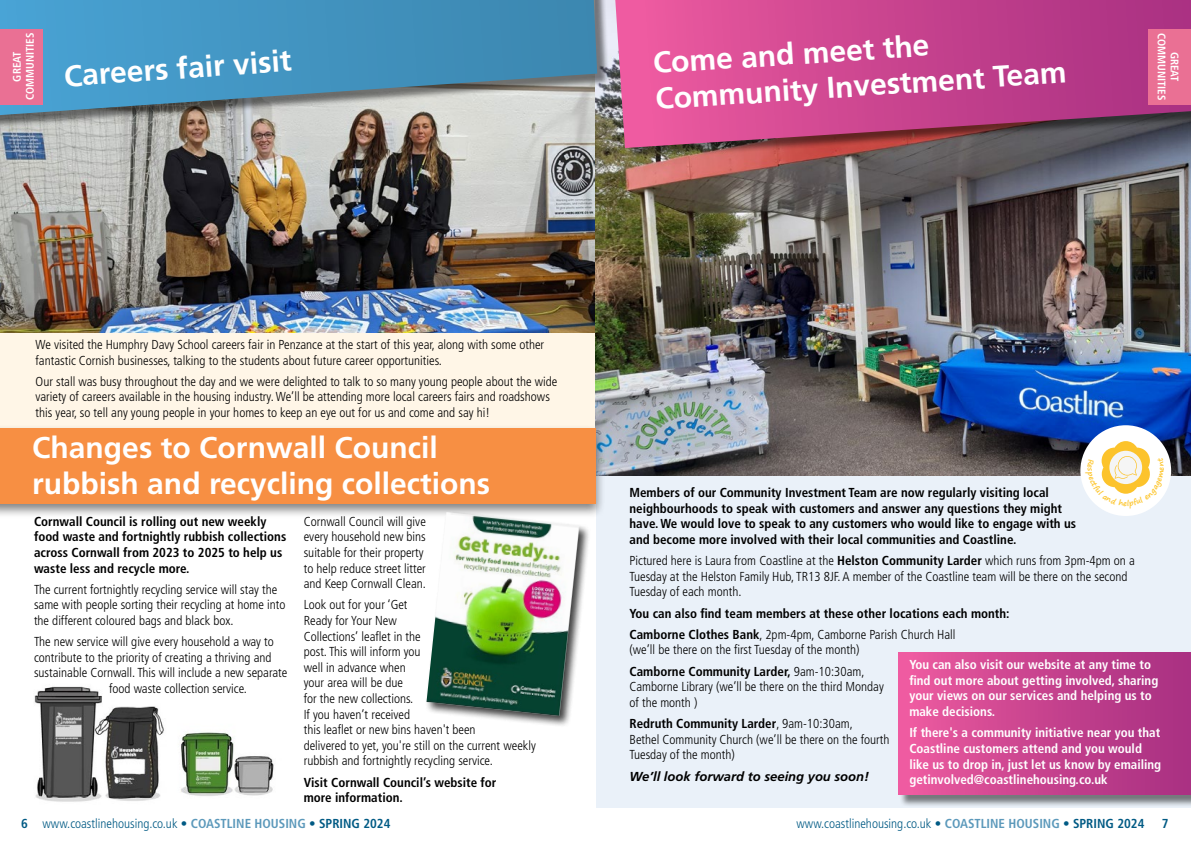
<style>
.page{position:relative;width:1191px;height:842px;background:#fff}
.page>*{position:absolute;margin:0;border:0;box-sizing:border-box;transform-origin:0 0}
.t1{font:700 30px/36.3px "Frutiger LT Std";color:#fff}
.t2{font:300 condensed 13px/15.6px "Frutiger LT Std";color:#000}
.t3{font:700 condensed 13px/15.6px "Frutiger LT Std";color:#000}
.t4{font:700 condensed 13px/15.6px "Frutiger LT Std";color:#fff}
.t5{font:300 condensed 13px "Frutiger LT Std";color:#005a84}
.t6{font:italic 700 13px "Frutiger LT Std";color:#000}
.t7{font:700 condensed 13px "Frutiger LT Std";color:#005a84}
.t8{font:700 condensed 11px/13.2px "Frutiger LT Std";color:#fff;text-align:center}
.s1{font-weight:700}
.s2{font-weight:300}
.s3{font-weight:700;color:#5c99bb}
</style>
<div class="page">
<div style="left:0;top:314px;width:595px;height:121px;background:#fff6e7"></div>
<img style="left:0;top:128px;width:595px;height:205px">
<div style="left:596px;top:388px;width:595px;height:435px;background:#eaf1f9"></div>
<div style="left:899px;top:654px;width:292px;height:153px;background:#000;opacity:.5"></div>
<div style="left:898px;top:652px;width:293px;height:143px;background:linear-gradient(to right,#ed5a9f,#a52e80)"></div>
<img style="left:595px;top:0;width:596px;height:476px">
<div style="left:0;top:0;width:609px;height:128px;background:#000;opacity:.5"></div>
<svg style="left:0;top:0;width:597px;height:115px;background:#5597bb"></svg>
<div style="left:616px;top:0;width:575px;height:160px;background:#000;opacity:.5"></div>
<svg style="left:615px;top:0;width:576px;height:148px;background:#be4787"></svg>
<div style="left:0;top:29px;width:43px;height:75px;background:#ea7094"></div>
<div style="left:1148px;top:29px;width:43px;height:75px;background:#ea7094"></div>
<div style="left:0;top:424px;width:605px;height:95px;background:#000;opacity:.5"></div>
<div style="left:0;top:428px;width:595px;height:76px;background:#f78f43"></div>
<div style="left:425px;top:510px;width:166px;height:218px;background:#000;opacity:.75"></div>
<img style="left:426px;top:512px;width:153px;height:204px">
<img style="left:34px;top:686px;width:240px;height:116px">
<div style="left:1080px;top:425px;width:91px;height:91px;background:#fff;border-radius:50%"></div>
<div style="left:0;top:809px;width:1191px;height:33px;background:#fff"></div>
<svg style="left:1085px;top:441px;width:79px;height:65px"></svg>
<p class="t8" style="left:10px;top:100px;width:69px;rotate:-90deg">GREAT<br>COMMUNITIES</p>
<p class="t8" style="left:1181px;top:33px;width:69px;rotate:90deg">GREAT<br>COMMUNITIES</p>
<h1 class="t1" style="left:651px;top:46px;width:413px;rotate:-4deg">Come and meet the<br>Community Investment Team</h1>
<h1 class="t1" style="left:63px;top:58px;width:229px;rotate:-4deg">Careers fair visit</h1>
<p class="t2" style="left:36px;top:337px;width:510px">We visited the Humphry Davy School careers fair in Penzance at the start of this year, along with some other fantastic Cornish businesses, talking to the students about future career opportunities.</p>
<p class="t2" style="left:36px;top:374px;width:523px">Our stall was busy throughout the day and we were delighted to talk to so many young people about the wide variety of careers available in the housing industry. We’ll be attending more local careers fairs and roadshows this year, so tell any young people in your homes to keep an eye out for us and come and say hi!</p>
<h1 class="t1" style="left:32px;top:430px;width:459px;line-height:36px">Changes to Cornwall Council rubbish and recycling collections</h1>
<p class="t3" style="left:629px;top:485px;width:448px">Members of our Community Investment Team are now regularly visiting local neighbourhoods to speak with customers and answer any questions they might have. We would love to speak to any customers who would like to engage with us and become more involved with their local communities and Coastline.</p>
<p class="t2" style="left:629px;top:553px;width:507px">Pictured here is Laura from Coastline at the <span class="s1">Helston Community Larder</span> which runs from 3pm-4pm on a<br>Tuesday at the Helston Family Hub, TR13 8JF. A member of the Coastline team will be there on the second<br>Tuesday of each month.</p>
<p class="t3" style="left:629px;top:602px;width:381px;line-height:21.3px">You can also find team members at these other locations each month:<br>Camborne Clothes Bank<span class="s2">, 2pm-4pm, Camborne Parish Church Hall</span></p>
<p class="t2" style="left:629px;top:639px;width:236px;line-height:21.3px">(we’ll be there on the first Tuesday of the month)<br><span class="s1">Camborne Community Larder,</span> 9am-10:30am,</p>
<p class="t2" style="left:629px;top:679px;width:256px">Camborne Library (we’ll be there on the third Monday of the month )</p>
<p class="t2" style="left:629px;top:716px;width:261px"><span class="s1">Redruth Community Larder</span>, 9am-10:30am,<br>Bethel Community Church (we’ll be there on the fourth<br>Tuesday of the month)</p>
<p class="t6" style="left:629px;top:768px;width:241px">We’ll look forward to seeing you soon!</p>
<p class="t2" style="left:304px;top:514px;width:124px">Cornwall Council will give every household new bins suitable for their property to help reduce street litter and Keep Cornwall Clean.</p>
<p class="t2" style="left:304px;top:597px;width:234px">Look out for your ‘Get<br>Ready for Your New<br>Collections’ leaflet in the<br>post. This will inform you<br>well in advance when<br>your area will be due<br>for the new collections.<br>If you haven’t received<br>this leaflet or new bins haven't been<br>delivered to yet, you're still on the current weekly rubbish and fortnightly recycling service.</p>
<p class="t3" style="left:304px;top:774px;width:194px">Visit Cornwall Council’s website for more information.</p>
<p class="t5" style="left:21px;top:816px;width:371px"><span class="s1">6</span> www.coastlinehousing.co.uk <span class="s1">•</span> <span class="s3">COASTLINE HOUSING</span> <span class="s1">• SPRING 2024</span></p>
<p class="t5" style="left:796px;top:816px;width:349px">www.coastlinehousing.co.uk <span class="s1">•</span> <span class="s3">COASTLINE HOUSING</span> <span class="s1">• SPRING 2024</span></p>
<p class="t7" style="left:1161px;top:816px;width:8px">7</p>
<p class="t3" style="left:34px;top:513px;width:254px">Cornwall Council is rolling out new weekly food waste and fortnightly rubbish collections across Cornwall from 2023 to 2025 to help us waste less and recycle more.</p>
<p class="t2" style="left:34px;top:582px;width:253px">The current fortnightly recycling service will stay the same with people sorting their recycling at home into the different coloured bags and black box.</p>
<p class="t2" style="left:34px;top:634px;width:241px">The new service will give every household a way to</p>
<p class="t2" style="left:34px;top:650px;width:239px">contribute to the priority of creating a thriving and</p>
<p class="t2" style="left:34px;top:665px;width:255px">sustainable Cornwall. This will include a new separate</p>
<p class="t2" style="left:109px;top:681px;width:139px">food waste collection service.</p>
<p class="t4" style="left:909px;top:657px;width:250px">You can also visit our website at any time to find out more about getting involved, sharing your views on our services and helping us to make decisions.</p>
<p class="t4" style="left:909px;top:725px;width:253px">If there's a community initiative near you that Coastline customers attend and you would like us to drop in, just let us know by emailing getinvolved@coastlinehousing.co.uk</p>
</div>
